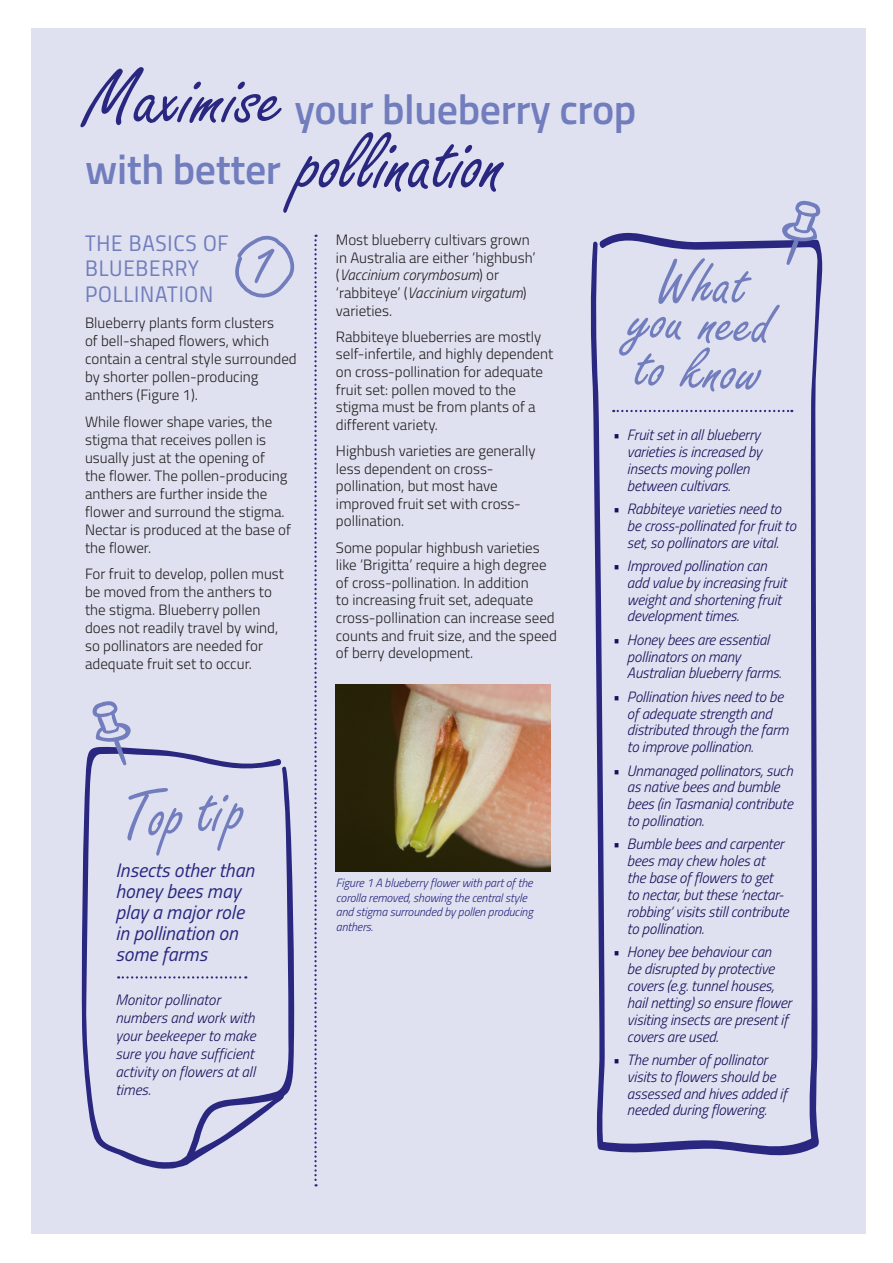
<style>
.page{position:relative;width:893px;height:1263px;background:#fff}
.page>*{position:absolute;margin:0;border:0;box-sizing:border-box;transform-origin:0 0}
.Heading1{font:88.5px "Freestyle Script";letter-spacing:-.01em;color:#292780}
.t1{font:72px "Freestyle Script";color:#717dbd}
.t2{font:65.85px/48px "Freestyle Script";color:#717dbd}
.Heading1-2{font:600 42px "Titillium";letter-spacing:-.01em;color:#717dbd}
.t3{font:22.5px/25.5px "Titillium Regular Upright";letter-spacing:.035em;color:#717dbd}
.t4{font:italic 19.5px/21px "Titillium";color:#292780}
.Body{font:300 15px/17.7px "Titillium";color:#231f20}
.t5{font:italic 300 15px/16.8px "Titillium";letter-spacing:-.01em;color:#18105a}
.t6{font:italic 300 12px/14.4px "Titillium";letter-spacing:-.01em;color:#292780}
.s1{font-family:"Freestyle Script";font-weight:400;font-size:83.25px;color:#292780}
.s2{font-family:"Titillium";font-weight:600;font-size:42px;color:#717dbd}
.s3{font-style:italic}
</style>
<div class="page">
<div style="left:31px;top:29px;width:835px;height:1205px;background:#dee0f0"></div>
<svg style="left:81px;top:748px;width:214px;height:421px"></svg>
<svg style="left:183px;top:1093px;width:106px;height:73px"></svg>
<svg style="left:235px;top:235px;width:60px;height:63px"></svg>
<svg style="left:314px;top:235px;width:3px;height:951px"></svg>
<svg style="left:118px;top:976px;width:128px;height:2px"></svg>
<svg style="left:590px;top:232px;width:233px;height:924px"></svg>
<svg style="left:91px;top:701px;width:44px;height:65px"></svg>
<svg style="left:778px;top:200px;width:44px;height:66px"></svg>
<img style="left:336px;top:685px;width:215px;height:187px">
<p class="Heading1-2" style="left:85px;top:78px;width:553px"><span class="s1">Maximise</span> your blueberry crop</p>
<p class="Heading1" style="left:85px;top:115px;width:422px"><span class="s2">with better</span> pollination</p>
<p class="t3" style="left:85px;top:229px;width:145px">THE BASICS OF<br>BLUEBERRY<br>POLLINATION</p>
<p class="Body" style="left:85px;top:313px;width:213px">Blueberry plants form clusters<br>of bell-shaped flowers, which contain a central style surrounded by shorter pollen-producing anthers (Figure 1).</p>
<p class="Body" style="left:85px;top:412px;width:207px">While flower shape varies, the stigma that receives pollen is usually just at the opening of<br>the flower. The pollen-producing anthers are further inside the flower and surround the stigma.<br>Nectar is produced at the base of the flower.</p>
<p class="Body" style="left:85px;top:564px;width:200px">For fruit to develop, pollen must be moved from the anthers to the stigma. Blueberry pollen does not readily travel by wind, so pollinators are needed for adequate fruit set to occur.</p>
<p class="t1" style="left:251px;top:224px;width:26px">1</p>
<p class="Body" style="left:336px;top:230px;width:201px">Most blueberry cultivars grown in Australia are either ‘highbush’ (<span class="s3">Vaccinium corymbosum</span>) or ‘rabbiteye’ (<span class="s3">Vaccinium virgatum</span>) varieties.</p>
<p class="Body" style="left:336px;top:327px;width:219px">Rabbiteye blueberries are mostly self-infertile, and highly dependent on cross-pollination for adequate fruit set: pollen moved to the stigma must be from plants of a different variety.</p>
<p class="Body" style="left:336px;top:441px;width:201px">Highbush varieties are generally less dependent on cross&shy;pollination, but most have improved fruit set with cross&shy;pollination.</p>
<p class="Body" style="left:336px;top:538px;width:223px">Some popular highbush varieties like ‘Brigitta’ require a high degree of cross-pollination. In addition<br>to increasing fruit set, adequate cross-pollination can increase seed counts and fruit size, and the speed of berry development.</p>
<p class="t1" style="left:118px;top:778px;width:127px;rotate:-4deg">Top tip</p>
<p class="t4" style="left:115px;top:859px;width:140px">Insects other than honey bees may play a major role in pollination on some farms</p>
<p class="t5" style="left:115px;top:990px;width:142px;line-height:18px">Monitor pollinator numbers and work with your beekeeper to make sure you have sufficient activity on flowers at all times.</p>
<p class="t6" style="left:336px;top:875px;width:199px">Figure 1 A blueberry flower with part of the corolla removed, showing the central style and stigma surrounded by pollen producing anthers.</p>
<p class="t2" style="left:659px;top:260px;width:92px;rotate:3deg">What</p>
<p class="t2" style="left:632px;top:297px;width:143px;rotate:3deg">you need to know</p>
<p class="t5" style="left:627px;top:425px;width:136px;text-indent:-15px">• Fruit set in all blueberry varieties is increased by insects moving pollen between cultivars.</p>
<p class="t5" style="left:627px;top:499px;width:171px;text-indent:-15px">• Rabbiteye varieties need to be cross-pollinated for fruit to set, so pollinators are vital.</p>
<p class="t5" style="left:627px;top:556px;width:161px;text-indent:-15px">• Improved pollination can add value by increasing fruit weight and shortening fruit development times.</p>
<p class="t5" style="left:627px;top:630px;width:156px;text-indent:-15px">• Honey bees are essential pollinators on many<br>Australian blueberry farms.</p>
<p class="t5" style="left:627px;top:687px;width:163px;text-indent:-15px">• Pollination hives need to be of adequate strength and distributed through the farm to improve pollination.</p>
<p class="t5" style="left:627px;top:761px;width:167px;text-indent:-15px">• Unmanaged pollinators, such as native bees and bumble bees (in Tasmania) contribute to pollination.</p>
<p class="t5" style="left:627px;top:835px;width:163px;text-indent:-15px">• Bumble bees and carpenter bees may chew holes at<br>the base of flowers to get<br>to nectar, but these ‘nectar&shy;robbing’ visits still contribute to pollination.</p>
<p class="t5" style="left:627px;top:943px;width:166px;text-indent:-15px">• Honey bee behaviour can<br>be disrupted by protective covers (e.g. tunnel houses, hail netting) so ensure flower visiting insects are present if covers are used.</p>
<p class="t5" style="left:627px;top:1050px;width:161px;text-indent:-15px">• The number of pollinator visits to flowers should be assessed and hives added if needed during flowering.</p>
</div>
